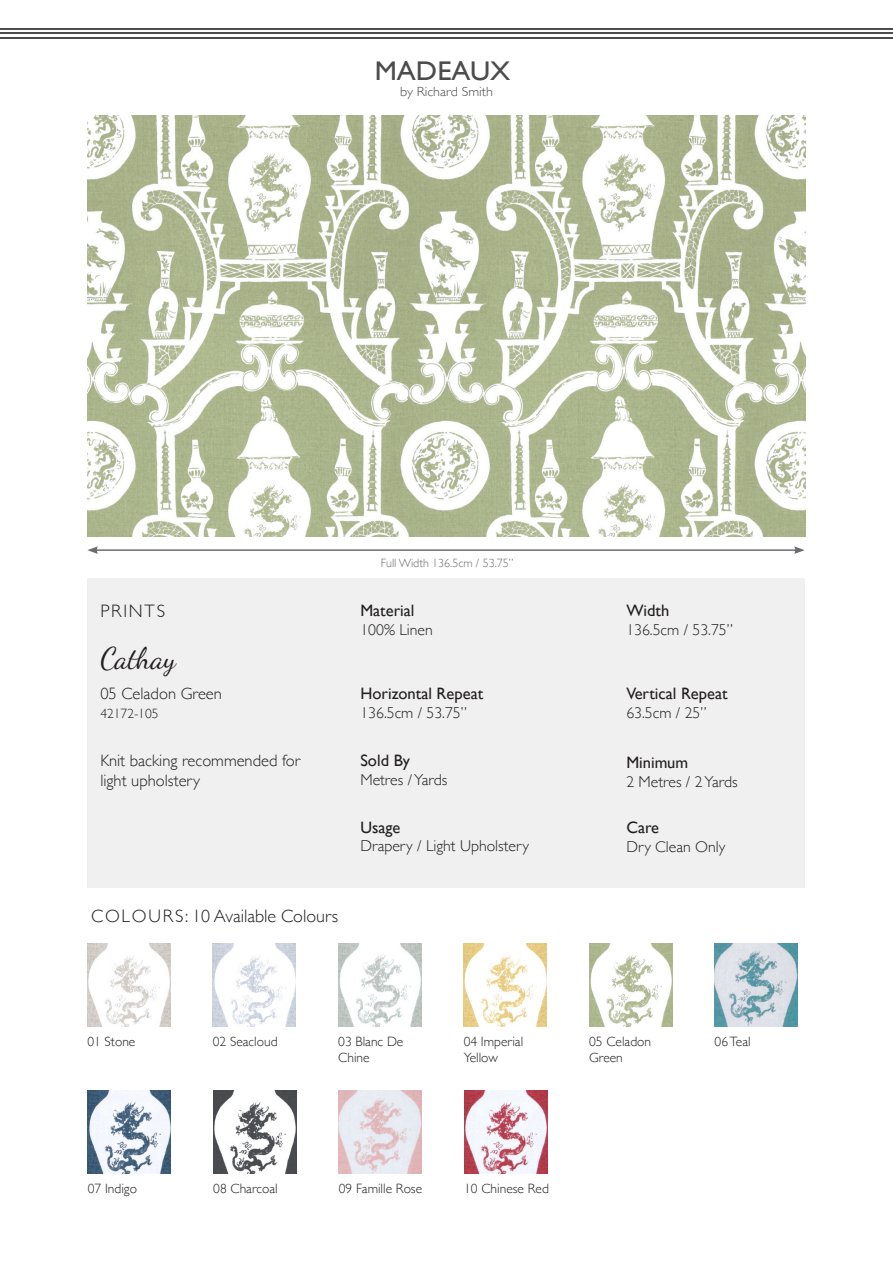
<style>
.page{position:relative;width:893px;height:1263px;background:#fff}
.page>*{position:absolute;margin:0;border:0;box-sizing:border-box;transform-origin:0 0}
.Body{font:30px "Dancing Script";color:#231f20}
.t1{font:27px "Gill Sans";color:#4c4c4c;scale:1.05 1}
.Body-2{font:300 18px "Gill Sans";color:#231f20}
.Body-3{font:16.5px "Gill Sans";color:#231f20}
.Body-4{font:300 16.5px/19.8px "Gill Sans";color:#231f20}
.Body-5{font:300 15.75px "Gill Sans";color:#231f20}
.Body-6{font:300 13.5px/16.2px "Gill Sans";color:#231f20}
.t2{font:300 13.35px "Gill Sans";color:#4c4c4c;scale:1.05 1}
.Body-7{font:300 12px "Gill Sans";color:#6c6d70}
</style>
<div class="page">
<hr style="left:1px;top:37px;width:892px;height:2px;background:#4c4c4c">
<hr style="left:1px;top:32px;width:892px;height:2px;background:#4c4c4c">
<hr style="left:0;top:28px;width:892px;height:2px;background:#4c4c4c">
<hr style="left:96px;top:549px;width:700px;height:2px;background:#6c6d70">
<svg style="left:87px;top:546px;width:11px;height:8px"></svg>
<svg style="left:794px;top:546px;width:11px;height:8px"></svg>
<img style="left:88px;top:116px;width:718px;height:421px">
<div style="left:87px;top:578px;width:718px;height:310px;background:#f0f0f0"></div>
<img style="left:464px;top:1090px;width:83px;height:83px">
<img style="left:339px;top:1090px;width:83px;height:83px">
<img style="left:213px;top:1090px;width:83px;height:83px">
<img style="left:88px;top:1090px;width:83px;height:83px">
<img style="left:715px;top:943px;width:82px;height:83px">
<img style="left:589px;top:943px;width:83px;height:83px">
<img style="left:464px;top:943px;width:83px;height:83px">
<img style="left:338px;top:943px;width:83px;height:83px">
<img style="left:213px;top:943px;width:83px;height:83px">
<img style="left:87px;top:943px;width:83px;height:83px">
<h2 class="t1" style="left:375px;top:55px;width:131px">MADEAUX</h2>
<p class="t2" style="left:400px;top:81px;width:90px">by Richard Smith</p>
<p class="Body-7" style="left:381px;top:553px;width:134px">Full Width 136.5cm / 53.75”</p>
<p class="Body-2" style="left:100px;top:597px;width:66px">PRINTS</p>
<p class="Body" style="left:100px;top:635px;width:77px">Cathay</p>
<p class="Body-4" style="left:100px;top:683px;width:123px">05 Celadon Green</p>
<p class="Body-6" style="left:100px;top:705px;width:60px">42172-105</p>
<p class="Body-3" style="left:360px;top:600px;width:56px">Material</p>
<p class="Body-5" style="left:360px;top:617px;width:74px">100% Linen</p>
<p class="Body-3" style="left:360px;top:684px;width:124px">Horizontal Repeat</p>
<p class="Body-5" style="left:360px;top:701px;width:108px">136.5cm / 53.75”</p>
<p class="Body-3" style="left:626px;top:600px;width:44px">Width</p>
<p class="Body-5" style="left:626px;top:617px;width:108px">136.5cm / 53.75”</p>
<p class="Body-3" style="left:626px;top:684px;width:103px">Vertical Repeat</p>
<p class="Body-5" style="left:626px;top:701px;width:82px">63.5cm / 25”</p>
<p class="Body-4" style="left:100px;top:750px;width:201px">Knit backing recommended for light upholstery</p>
<p class="Body-3" style="left:360px;top:751px;width:51px">Sold By</p>
<p class="Body-5" style="left:360px;top:768px;width:88px">Metres / Yards</p>
<p class="Body-3" style="left:626px;top:753px;width:63px">Minimum</p>
<p class="Body-5" style="left:626px;top:770px;width:113px">2 Metres / 2 Yards</p>
<p class="Body-3" style="left:360px;top:817px;width:42px">Usage</p>
<p class="Body-5" style="left:360px;top:834px;width:170px">Drapery / Light Upholstery</p>
<p class="Body-3" style="left:626px;top:817px;width:34px">Care</p>
<p class="Body-5" style="left:626px;top:834px;width:100px">Dry Clean Only</p>
<p class="Body-2" style="left:91px;top:902px;width:249px">COLOURS: 10 Available Colours</p>
<p class="Body-6" style="left:87px;top:1032px;width:50px">01 Stone</p>
<p class="Body-6" style="left:213px;top:1032px;width:66px">02 Seacloud</p>
<p class="Body-6" style="left:338px;top:1032px;width:67px">03 Blanc De<br>Chine</p>
<p class="Body-6" style="left:464px;top:1032px;width:61px">04 Imperial<br>Yellow</p>
<p class="Body-6" style="left:589px;top:1032px;width:63px">05 Celadon</p>
<p class="Body-6" style="left:715px;top:1032px;width:38px">06 Teal</p>
<p class="Body-6" style="left:589px;top:1049px;width:35px">Green</p>
<p class="Body-6" style="left:88px;top:1179px;width:51px">07 Indigo</p>
<p class="Body-6" style="left:213px;top:1179px;width:66px">08 Charcoal</p>
<p class="Body-6" style="left:339px;top:1179px;width:85px">09 Famille Rose</p>
<p class="Body-6" style="left:464px;top:1179px;width:86px">10 Chinese Red</p>
</div>
